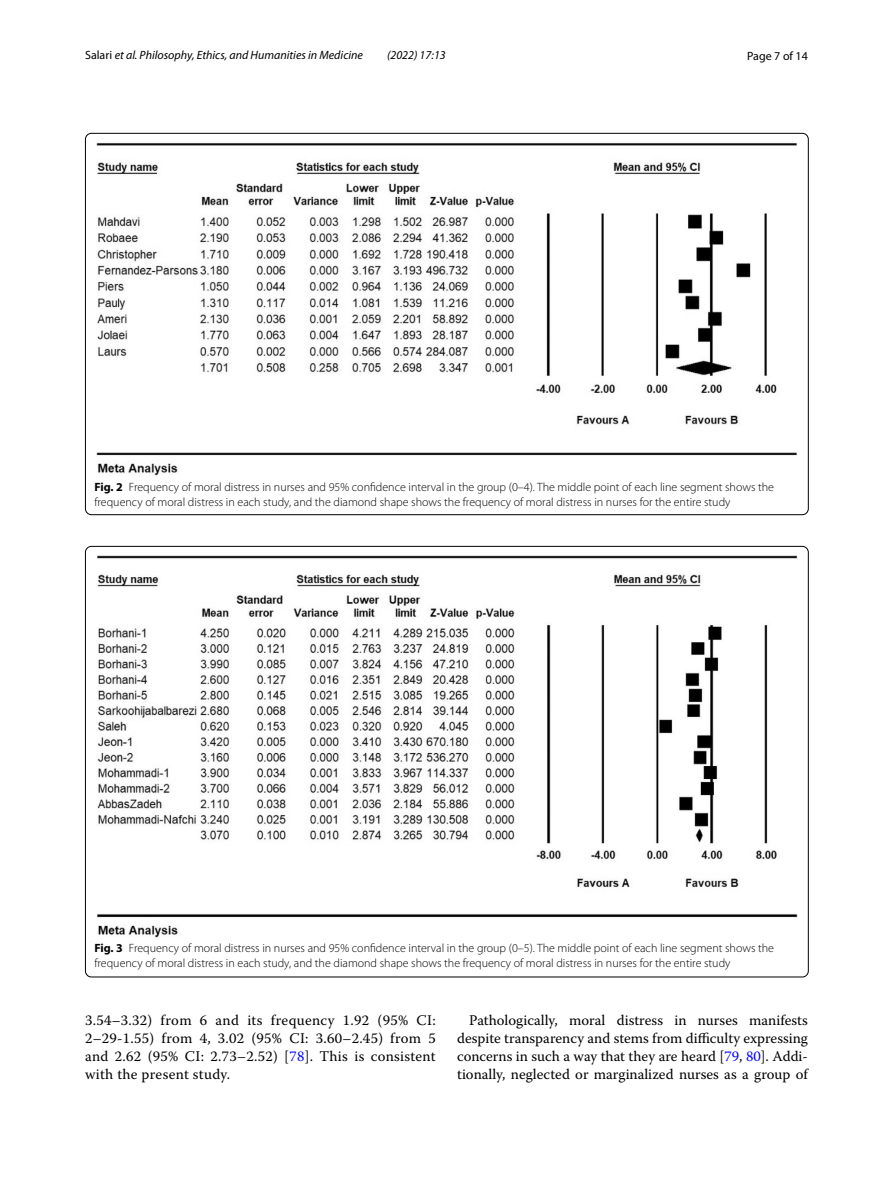
<style>
.page{position:relative;width:893px;height:1187px;background:#fff}
.page>*{position:absolute;margin:0;border:0;box-sizing:border-box;transform-origin:0 0}
.t1{font:14.7px/18px "Warnock Pro";letter-spacing:.01em;color:#000;text-align:justify}
.t2{font:300 12px/15px "Myriad Pro";color:#000}
.t3{font:italic 12px "Myriad Pro";color:#000}
.t4{font:12px "Myriad Pro";color:#000}
.s1{font-style:normal}
.s2{font-weight:700}
.s3{color:#00f}
</style>
<div class="page">
<img style="left:97px;top:143px;width:700px;height:332px">
<img style="left:97px;top:555px;width:700px;height:382px">
<p class="t3" style="left:85px;top:48px;width:279px"><span class="s1">Salari</span> et al. Philosophy, Ethics, and Humanities in Medicine</p>
<p class="t3" style="left:387px;top:48px;width:60px">(2022) 17:13</p>
<p class="t4" style="left:747px;top:48px;width:62px">Page 7 of 14</p>
<p class="t2" style="left:94px;top:479px;width:681px"><span class="s2">Fig. 2</span> Frequency of moral distress in nurses and 95% confidence interval in the group (0–4). The middle point of each line segment shows the frequency of moral distress in each study, and the diamond shape shows the frequency of moral distress in nurses for the entire study</p>
<p class="t2" style="left:94px;top:941px;width:681px"><span class="s2">Fig. 3</span> Frequency of moral distress in nurses and 95% confidence interval in the group (0–5). The middle point of each line segment shows the frequency of moral distress in each study, and the diamond shape shows the frequency of moral distress in nurses for the entire study</p>
<p class="t1" style="left:85px;top:1010px;width:352px">3.54–3.32) from 6 and its frequency 1.92 (95% CI:<br>2–29-1.55) from 4, 3.02 (95% CI: 3.60–2.45) from 5 and 2.62 (95% CI: 2.73–2.52) [<span class="s3">78</span>]. This is consistent with the present study.</p>
<p class="t1" style="left:457px;top:1010px;width:352px;text-indent:12px">Pathologically, moral distress in nurses manifests despite transparency and stems from difficulty expressing concerns in such a way that they are heard [<span class="s3">79</span>, <span class="s3">80</span>]. Addi&shy;tionally, neglected or marginalized nurses as a group of</p>
</div>
